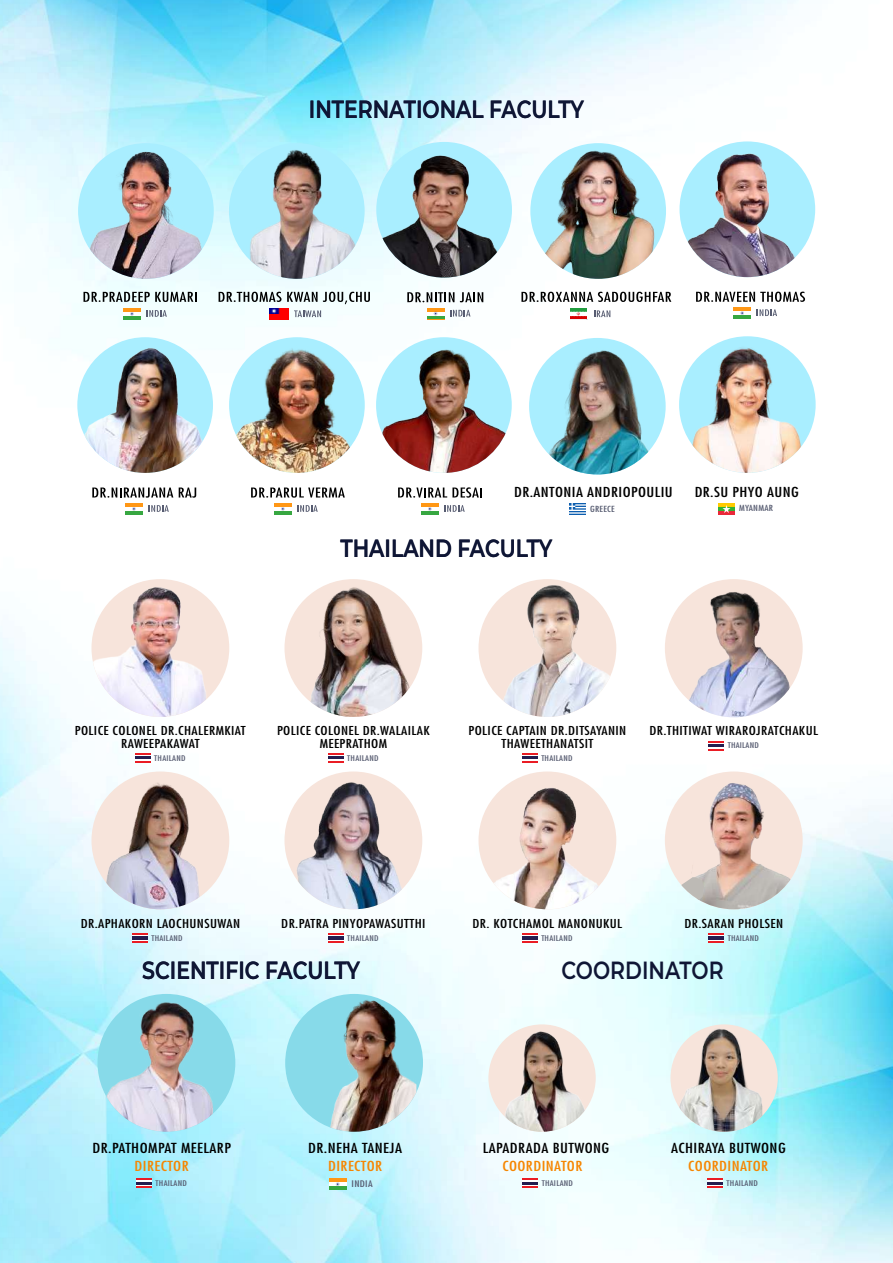
<style>
.page{position:relative;width:893px;height:1263px;background:#fff}
.page>*{position:absolute;margin:0;border:0;box-sizing:border-box;transform-origin:0 0}
.t1{font:600 24.75px "Montserrat";color:#0f1635;scale:.82 1}
.t2{font:condensed 13.5px "Futura Std";letter-spacing:.025em;color:#000;scale:1.25 1}
.t3{font:condensed 13.5px "Futura Std";letter-spacing:.025em;color:#f68602;scale:1.25 1}
.t4{font:condensed 13.35px "Futura Std";letter-spacing:.025em;color:#000;scale:1.25 1}
.t5{font:condensed 12px/12.8px "Futura Std";letter-spacing:.025em;color:#000;text-align:center;scale:1.25 1}
.t6{font:condensed 8.85px "Futura Std";letter-spacing:.025em;color:#575c71;scale:1.25 1}
.t7{font:condensed 8.25px "Futura Std";letter-spacing:.025em;color:#575c71;scale:1.25 1}
.t8{font:condensed 7.65px "Futura Std";letter-spacing:.025em;color:#575c71;scale:1.25 1}
</style>
<div class="page">
<img style="left:0;top:0;width:893px;height:1263px">
<img style="left:284px;top:579px;width:138px;height:138px;border-radius:69px">
<svg style="left:328px;top:753px;width:15px;height:10px"></svg>
<img style="left:91px;top:579px;width:131px;height:138px">
<svg style="left:135px;top:753px;width:15px;height:10px"></svg>
<div style="left:665px;top:771px;width:138px;height:138px;background:#f7e4db;border-radius:50%"></div>
<img style="left:691px;top:771px;width:101px;height:138px">
<svg style="left:665px;top:877px;width:39px;height:32px"></svg>
<svg style="left:708px;top:933px;width:15px;height:10px"></svg>
<img style="left:478px;top:771px;width:138px;height:138px;border-radius:69px">
<svg style="left:522px;top:933px;width:15px;height:10px"></svg>
<img style="left:284px;top:772px;width:136px;height:137px">
<svg style="left:328px;top:933px;width:15px;height:10px"></svg>
<img style="left:91px;top:777px;width:138px;height:132px">
<svg style="left:132px;top:933px;width:15px;height:10px"></svg>
<img style="left:478px;top:579px;width:138px;height:138px;border-radius:69px">
<svg style="left:522px;top:753px;width:15px;height:10px"></svg>
<svg style="left:708px;top:741px;width:15px;height:9px"></svg>
<img style="left:665px;top:584px;width:137px;height:133px">
<img style="left:718px;top:503px;width:17px;height:11px">
<img style="left:679px;top:336px;width:137px;height:137px;border-radius:68px">
<img style="left:231px;top:143px;width:134px;height:136px">
<svg style="left:219px;top:292px;width:62px;height:10px"></svg>
<svg style="left:287px;top:292px;width:83px;height:12px"></svg>
<img style="left:270px;top:308px;width:18px;height:11px">
<svg style="left:294px;top:310px;width:27px;height:7px"></svg>
<img style="left:78px;top:145px;width:133px;height:134px">
<svg style="left:83px;top:292px;width:114px;height:10px"></svg>
<div style="left:123px;top:308px;width:18px;height:11px;background:#ff9715"></div>
<div style="left:123px;top:314px;width:18px;height:5px;background:#37a741"></div>
<hr style="left:123px;top:312px;width:18px;height:4px;background:#fff">
<svg style="left:130px;top:312px;width:4px;height:4px"></svg>
<svg style="left:147px;top:310px;width:20px;height:7px"></svg>
<div style="left:530px;top:143px;width:136px;height:136px;background:#a9eeff;border-radius:50%"></div>
<img style="left:534px;top:150px;width:132px;height:129px">
<svg style="left:521px;top:292px;width:150px;height:10px"></svg>
<svg style="left:594px;top:310px;width:16px;height:7px"></svg>
<svg style="left:570px;top:308px;width:17px;height:11px"></svg>
<div style="left:376px;top:142px;width:136px;height:136px;background:#a9eeff;border-radius:50%"></div>
<img style="left:382px;top:149px;width:116px;height:129px">
<div style="left:427px;top:308px;width:18px;height:11px;background:#ff9715"></div>
<svg style="left:427px;top:315px;width:18px;height:4px"></svg>
<hr style="left:427px;top:312px;width:18px;height:3px;background:#fff">
<svg style="left:450px;top:310px;width:20px;height:6px"></svg>
<svg style="left:407px;top:292px;width:47px;height:10px"></svg>
<svg style="left:460px;top:292px;width:23px;height:10px"></svg>
<img style="left:679px;top:141px;width:136px;height:136px;border-radius:68px">
<div style="left:733px;top:308px;width:18px;height:11px;background:#ff9715"></div>
<div style="left:733px;top:313px;width:18px;height:6px;background:#37a741"></div>
<hr style="left:733px;top:311px;width:18px;height:4px;background:#fff">
<svg style="left:740px;top:311px;width:4px;height:4px"></svg>
<svg style="left:757px;top:309px;width:20px;height:7px"></svg>
<svg style="left:696px;top:292px;width:109px;height:10px"></svg>
<img style="left:77px;top:342px;width:135px;height:131px">
<div style="left:125px;top:503px;width:18px;height:11px;background:#ff9715"></div>
<div style="left:125px;top:509px;width:18px;height:5px;background:#37a741"></div>
<hr style="left:125px;top:507px;width:18px;height:4px;background:#fff">
<svg style="left:132px;top:507px;width:4px;height:4px"></svg>
<svg style="left:149px;top:505px;width:20px;height:7px"></svg>
<svg style="left:92px;top:487px;width:81px;height:11px"></svg>
<svg style="left:179px;top:487px;width:17px;height:11px"></svg>
<img style="left:229px;top:340px;width:135px;height:133px">
<div style="left:274px;top:503px;width:18px;height:11px;background:#ff9715"></div>
<div style="left:274px;top:509px;width:18px;height:5px;background:#37a741"></div>
<hr style="left:274px;top:507px;width:18px;height:4px;background:#fff">
<svg style="left:281px;top:507px;width:4px;height:4px"></svg>
<svg style="left:297px;top:505px;width:21px;height:7px"></svg>
<svg style="left:251px;top:487px;width:94px;height:11px"></svg>
<div style="left:421px;top:503px;width:18px;height:11px;background:#ff9715"></div>
<div style="left:421px;top:509px;width:18px;height:5px;background:#37a741"></div>
<hr style="left:421px;top:507px;width:18px;height:4px;background:#fff">
<svg style="left:428px;top:507px;width:4px;height:4px"></svg>
<svg style="left:444px;top:505px;width:21px;height:7px"></svg>
<svg style="left:398px;top:487px;width:84px;height:11px"></svg>
<img style="left:376px;top:337px;width:130px;height:136px">
<img style="left:569px;top:503px;width:17px;height:11px">
<img style="left:529px;top:338px;width:132px;height:136px">
<img style="left:98px;top:994px;width:137px;height:138px;border-radius:69px">
<img style="left:285px;top:997px;width:131px;height:135px">
<svg style="left:136px;top:1178px;width:15px;height:10px"></svg>
<svg style="left:523px;top:1178px;width:15px;height:10px"></svg>
<svg style="left:707px;top:1178px;width:15px;height:10px"></svg>
<div style="left:329px;top:1178px;width:18px;height:12px;background:#ff9715"></div>
<div style="left:329px;top:1184px;width:18px;height:6px;background:#37a741"></div>
<hr style="left:329px;top:1182px;width:18px;height:4px;background:#fff">
<svg style="left:336px;top:1182px;width:3px;height:4px"></svg>
<div style="left:488px;top:1024px;width:108px;height:108px;background:#f7e4db;border-radius:50%"></div>
<img style="left:502px;top:1031px;width:88px;height:101px">
<div style="left:670px;top:1024px;width:108px;height:108px;background:#f7e4db;border-radius:50%"></div>
<img style="left:679px;top:1025px;width:83px;height:107px">
<h1 class="t1" style="left:309px;top:92px;width:337px">INTERNATIONAL FACULTY</h1>
<p class="t4" style="left:514px;top:484px;width:128px">DR.ANTONIA ANDRIOPOULIU</p>
<h1 class="t1" style="left:341px;top:530px;width:260px">THAILAND FACULTY</h1>
<p class="t7" style="left:590px;top:504px;width:21px">GREECE</p>
<p class="t4" style="left:695px;top:484px;width:85px">DR.SU PHYO AUNG</p>
<p class="t7" style="left:739px;top:503px;width:29px">MYANMAR</p>
<p class="t5" style="left:75px;top:724px;width:138px">POLICE COLONEL DR.CHALERMKIAT<br>RAWEEPAKAWAT</p>
<p class="t8" style="left:154px;top:753px;width:27px">THAILAND</p>
<p class="t5" style="left:277px;top:724px;width:124px">POLICE COLONEL DR.WALAILAK<br>MEEPRATHOM</p>
<p class="t8" style="left:347px;top:753px;width:27px">THAILAND</p>
<p class="t5" style="left:469px;top:724px;width:128px">POLICE CAPTAIN DR.DITSAYANIN<br>THAWEETHANATSIT</p>
<p class="t8" style="left:541px;top:753px;width:27px">THAILAND</p>
<p class="t5" style="left:649px;top:724px;width:136px">DR.THITIWAT WIRAROJRATCHAKUL</p>
<p class="t8" style="left:728px;top:741px;width:27px">THAILAND</p>
<p class="t5" style="left:81px;top:917px;width:129px">DR.APHAKORN LAOCHUNSUWAN</p>
<p class="t8" style="left:151px;top:933px;width:27px">THAILAND</p>
<p class="t5" style="left:281px;top:917px;width:117px">DR.PATRA PINYOPAWASUTTHI</p>
<p class="t8" style="left:347px;top:933px;width:27px">THAILAND</p>
<p class="t5" style="left:473px;top:917px;width:121px">DR. KOTCHAMOL MANONUKUL</p>
<p class="t8" style="left:541px;top:933px;width:27px">THAILAND</p>
<p class="t5" style="left:684px;top:917px;width:80px">DR.SARAN PHOLSEN</p>
<p class="t8" style="left:728px;top:933px;width:27px">THAILAND</p>
<h1 class="t1" style="left:142px;top:952px;width:267px">SCIENTIFIC FACULTY</h1>
<h1 class="t1" style="left:561px;top:952px;width:199px">COORDINATOR</h1>
<p class="t2" style="left:93px;top:1140px;width:112px">DR.PATHOMPAT MEELARP</p>
<p class="t8" style="left:156px;top:1178px;width:27px">THAILAND</p>
<p class="t8" style="left:542px;top:1178px;width:27px">THAILAND</p>
<p class="t8" style="left:727px;top:1178px;width:27px">THAILAND</p>
<p class="t2" style="left:483px;top:1140px;width:103px">LAPADRADA BUTWONG</p>
<p class="t2" style="left:671px;top:1140px;width:93px">ACHIRAYA BUTWONG</p>
<p class="t2" style="left:308px;top:1140px;width:77px">DR.NEHA TANEJA</p>
<p class="t6" style="left:352px;top:1178px;width:18px">INDIA</p>
<p class="t3" style="left:135px;top:1158px;width:45px">DIRECTOR</p>
<p class="t3" style="left:328px;top:1158px;width:45px">DIRECTOR</p>
<p class="t3" style="left:502px;top:1158px;width:65px">COORDINATOR</p>
<p class="t3" style="left:688px;top:1158px;width:65px">COORDINATOR</p>
</div>
